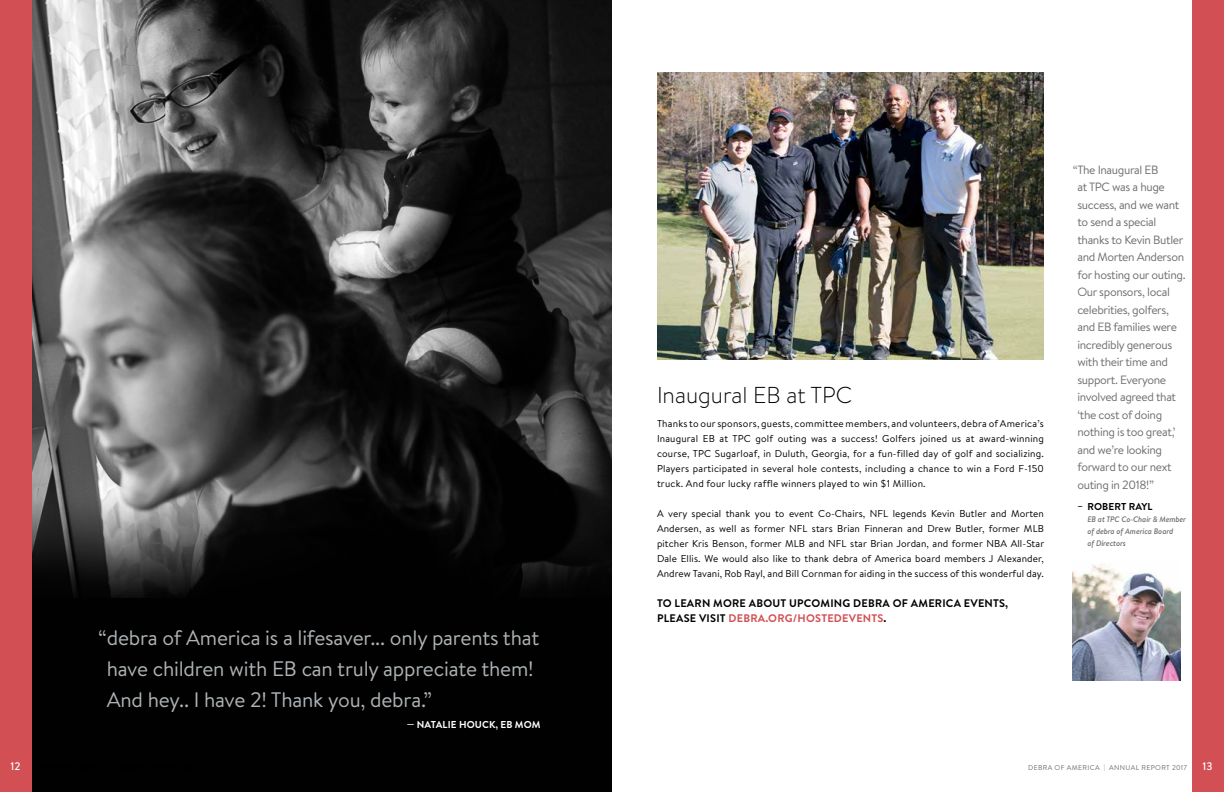
<style>
.page{position:relative;width:1224px;height:792px;background:#fff}
.page>*{position:absolute;margin:0;border:0;box-sizing:border-box;transform-origin:0 0}
.t1{font:300 23px "Brandon Text";color:#000}
.t2{font:21px/31px "Brandon Text";letter-spacing:-.01em;color:#aeb3b6}
.t3{font:12px/17.5px "Brandon Text";letter-spacing:-.03em;color:#6d6e71}
.t4{font:700 11px "Brandon Text";letter-spacing:.02em;color:#000}
.t5{font:700 11px "Brandon Text";letter-spacing:.02em;color:#d24f53}
.t6{font:500 11px "Brandon Text";color:#fff}
.t7{font:10px/15px "Brandon Text";letter-spacing:.01em;color:#000;text-align:justify}
.t8{font:700 10px "Brandon Text";letter-spacing:.01em;color:#fff}
.t9{font:700 10px "Brandon Text";letter-spacing:.01em;color:#000}
.t10{font:italic 500 8px/12px "Brandon Text";letter-spacing:-.01em;color:#6d6e71}
.t11{font:7px "Brandon Text";letter-spacing:.05em;color:#6d6e71}
.s1{color:#d24f53}
.s2{color:#000}
.s3{font-weight:300}
</style>
<div class="page">
<div style="left:1193px;top:0;width:31px;height:792px;background:#d24f53"></div>
<img style="left:31px;top:0;width:581px;height:792px">
<div style="left:0;top:0;width:31px;height:792px;background:#d24f53"></div>
<img style="left:1072px;top:564px;width:108px;height:117px">
<img style="left:657px;top:72px;width:387px;height:288px">
<h2 class="t2" style="left:107px;top:621px;width:434px;text-indent:-8px">“debra of America is a lifesaver... only parents that have children with EB can truly appreciate them!<br>And hey.. I have 2! Thank you, debra.”</h2>
<p class="t8" style="left:407px;top:717px;width:135px">— NATALIE HOUCK, EB MOM</p>
<h1 class="t1" style="left:657px;top:379px;width:197px">Inaugural EB at TPC</h1>
<p class="t7" style="left:657px;top:416px;width:389px">Thanks to our sponsors, guests, committee members, and volunteers, debra of America’s Inaugural EB at TPC golf outing was a success! Golfers joined us at award-winning course, TPC Sugarloaf, in Duluth, Georgia, for a fun-filled day of golf and socializing.<br>Players participated in several hole contests, including a chance to win a Ford F-150 truck. And four lucky raffle winners played to win $1 Million.</p>
<p class="t7" style="left:657px;top:506px;width:389px">A very special thank you to event Co-Chairs, NFL legends Kevin Butler and Morten Andersen, as well as former NFL stars Brian Finneran and Drew Butler, former MLB pitcher Kris Benson, former MLB and NFL star Brian Jordan, and former N BA All-Star Dale Ellis. We would also like to thank debra of America board members J Alexander, Andrew Tavani, Rob Rayl, and Bill Cornman for aiding in the success of this wonderful day.</p>
<p class="t4" style="left:657px;top:596px;width:220px">TO LEARN MORE ABOUT UPCOMING DEBRA</p>
<p class="t4" style="left:893px;top:596px;width:117px">OF AMERICA EVENTS,</p>
<p class="t4" style="left:657px;top:611px;width:95px">PLEASE VISIT <span class="s1">DEBRA</span></p>
<p class="t5" style="left:765px;top:611px;width:123px">.ORG/HOSTEDEVENTS<span class="s2">.</span></p>
<p class="t3" style="left:1077px;top:161px;width:110px;text-indent:-5px">“The Inaugural EB<br>at TPC was a huge success, and we want to send a special thanks to Kevin Butler and Morten Anderson for hosting our outing.<br>Our sponsors, local celebrities, golfers, and EB families were incredibly generous with their time and support. Everyone involved agreed that ‘the cost of doing nothing is too great,’ and we’re looking forward to our next outing in 2018!”</p>
<p class="t9" style="left:1077px;top:499px;width:77px">– ROBERT RAYL</p>
<p class="t10" style="left:1087px;top:513px;width:100px">EB at TPC Co-Chair &amp; Member of debra of America Board<br>of Directors</p>
<p class="t6" style="left:11px;top:759px;width:12px">12</p>
<p class="t11" style="left:1028px;top:762px;width:160px">debra of America <span class="s3">|</span> Annual Report 2017</p>
<p class="t6" style="left:1202px;top:759px;width:12px">13</p>
</div>
